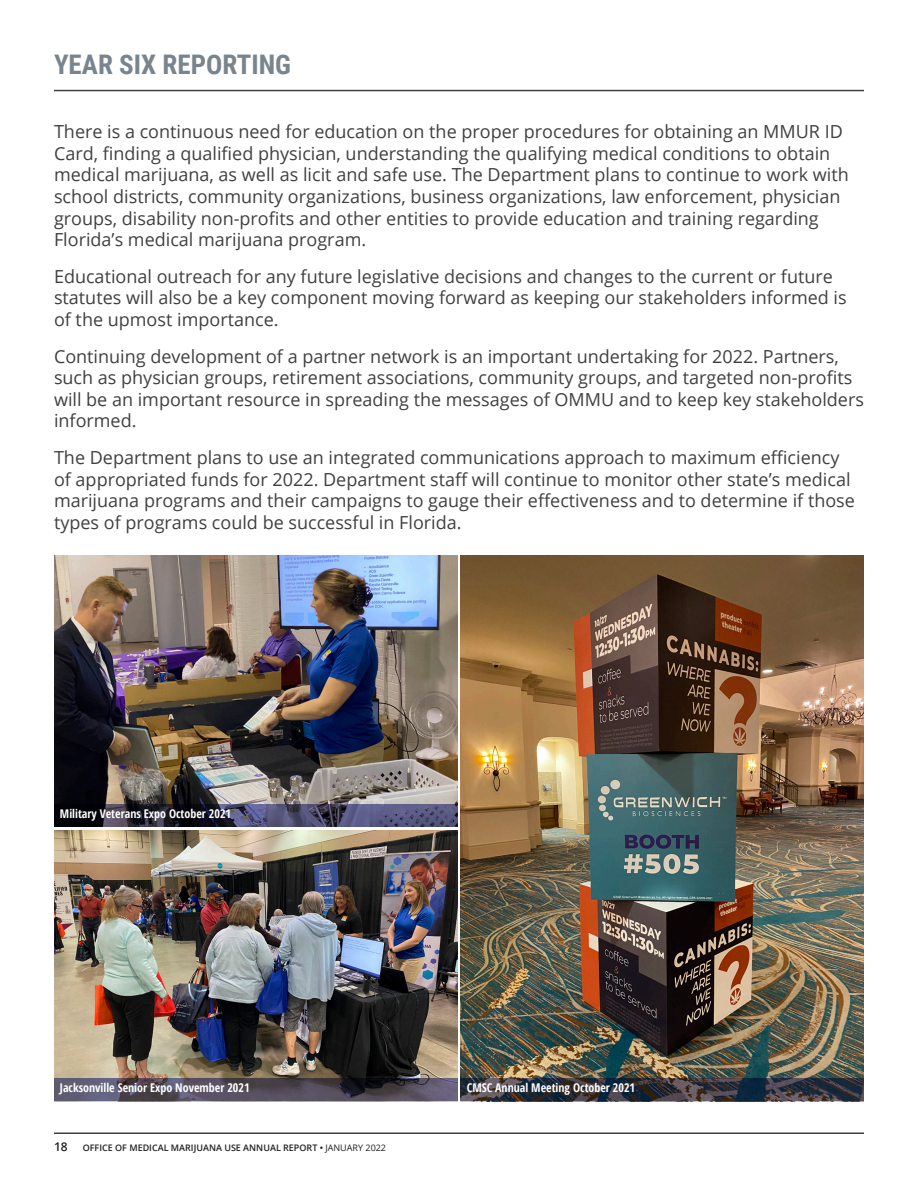
<style>
.page{position:relative;width:918px;height:1188px;background:#fff}
.page>*{position:absolute;margin:0;border:0;box-sizing:border-box;transform-origin:0 0}
.t1{font:700 27px "Roboto Condensed";color:#78858f}
.t2{font:18px/21.6px "Open Sans";color:#404042}
.t3{font:700 condensed 12px "Open Sans";color:#fff}
.t4{font:600 9px "Open Sans";color:#231f20}
.s1{font-size:12px}
.s2{font-weight:400}
</style>
<div class="page">
<img style="left:54px;top:556px;width:403px;height:248px">
<img style="left:461px;top:556px;width:403px;height:545px">
<img style="left:54px;top:831px;width:403px;height:270px">
<svg style="left:54px;top:804px;width:403px;height:22px;background:#393852"></svg>
<svg style="left:54px;top:1078px;width:403px;height:22px;background:#4f4a59"></svg>
<svg style="left:461px;top:1078px;width:403px;height:22px;background:#33343e"></svg>
<hr style="left:54px;top:1132px;width:810px;height:2px;background:#404042">
<hr style="left:54px;top:90px;width:810px;height:1px;background:#404042">
<p class="t1" style="left:54px;top:46px;width:239px">YEAR SIX REPORTING</p>
<p class="t2" style="left:54px;top:120px;width:796px">There is a continuous need for education on the proper procedures for obtaining an MMUR ID Card, finding a qualified physician, understanding the qualifying medical conditions to obtain medical marijuana, as well as licit and safe use. The Department plans to continue to work with school districts, community organizations, business organizations, law enforcement, physician groups, disability non-profits and other entities to provide education and training regarding Florida’s medical marijuana program.</p>
<p class="t2" style="left:54px;top:265px;width:794px">Educational outreach for any future legislative decisions and changes to the current or future statutes will also be a key component moving forward as keeping our stakeholders informed is of the upmost importance.</p>
<p class="t2" style="left:54px;top:345px;width:812px">Continuing development of a partner network is an important undertaking for 2022. Partners, such as physician groups, retirement associations, community groups, and targeted non-profits will be an important resource in spreading the messages of OMMU and to keep key stakeholders informed.</p>
<p class="t2" style="left:54px;top:446px;width:802px">The Department plans to use an integrated communications approach to maximum efficiency of appropriated funds for 2022. Department staff will continue to monitor other state’s medical marijuana programs and their campaigns to gauge their effectiveness and to determine if those types of programs could be successful in Florida.</p>
<p class="t3" style="left:60px;top:805px;width:173px">Military Veterans Expo October 2021</p>
<p class="t3" style="left:60px;top:1079px;width:191px">Jacksonville Senior Expo November 2021</p>
<p class="t3" style="left:467px;top:1079px;width:170px">CMSC Annual Meeting October 2021</p>
<p class="t4" style="left:54px;top:1141px;width:334px"><span class="s1">18</span> OFFICE OF MEDICAL MARIJUANA USE ANNUAL REPORT • <span class="s2">JANUARY 2022</span></p>
</div>
